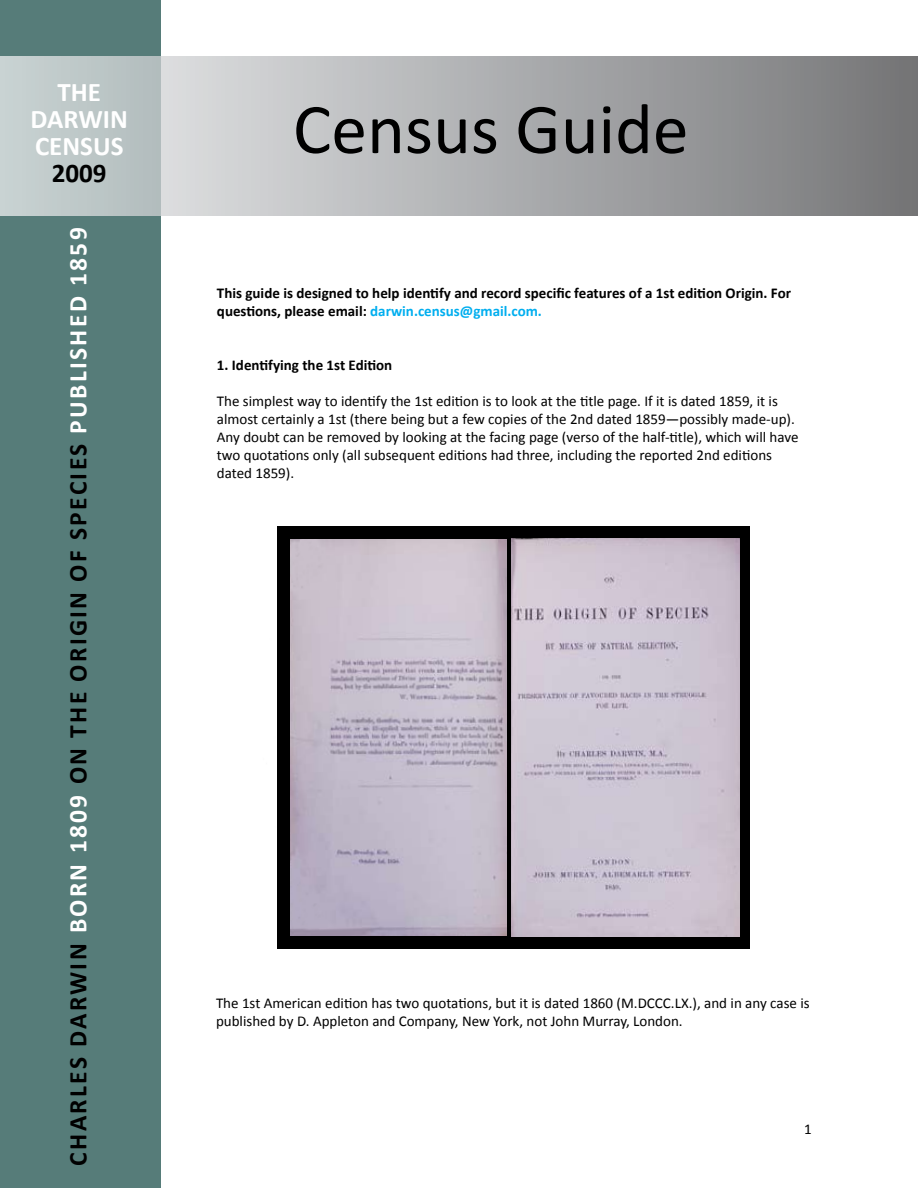
<style>
.page{position:relative;width:918px;height:1188px;background:#fff}
.page>*{position:absolute;margin:0;border:0;box-sizing:border-box;transform-origin:0 0}
.t1{font:72px "Calibri";color:#000}
.t2{font:700 27px/27px "Calibri";color:#fff;text-align:center}
.t3{font:700 27px "Calibri";color:#000}
.t4{font:700 25.5px "Calibri";letter-spacing:.09em;color:#000}
.t5{font:15px/18px "Calibri";color:#000}
.t6{font:700 15px/18px "Calibri";color:#000}
.s1{color:#fff}
.s2{color:#00aeef}
.s3{color:#00a9e9}
</style>
<div class="page">
<div style="left:0;top:0;width:161px;height:1188px;background:#567c79"></div>
<svg style="left:0;top:56px;width:918px;height:159px;background:#adafb1"></svg>
<div style="left:277px;top:526px;width:473px;height:424px;background:#000"></div>
<img style="left:277px;top:539px;width:244px;height:411px">
<div style="left:282px;top:537px;width:7px;height:400px;background:#000"></div>
<div style="left:283px;top:936px;width:231px;height:10px;background:#000"></div>
<div style="left:507px;top:537px;width:21px;height:408px;background:#000"></div>
<img style="left:511px;top:539px;width:229px;height:397px">
<h2 class="t2" style="left:31px;top:78px;width:99px">THE<br>DARWIN<br>CENSUS</h2>
<h2 class="t3" style="left:52px;top:157px;width:56px">2009</h2>
<h3 class="t4" style="left:62px;top:1166px;width:940px;rotate:-90deg">CHARLES DARWIN <span class="s1">BORN 1809</span> ON THE ORIGIN OF SPECIES <span class="s1">PUBLISHED 1859</span></h3>
<h1 class="t1" style="left:293px;top:84px;width:397px">Census Guide</h1>
<p class="t6" style="left:217px;top:283px;width:576px">This guide is designed to help identify and record specific features of a 1st edition Origin. For questions, please email: <span class="s2">darwin.census@gmail.com</span><span class="s3">.</span></p>
<p class="t6" style="left:217px;top:355px;width:177px">1. Identifying the 1st Edition</p>
<p class="t5" style="left:217px;top:391px;width:583px">The simplest way to identify the 1st edition is to look at the title page. If it is dated 1859, it is almost certainly a 1st (there being but a few copies of the 2nd dated 1859―possibly made-up).<br>Any doubt can be removed by looking at the facing page (verso of the half-title), which will have two quotations only (all subsequent editions had three, including the reported 2nd editions dated 1859).</p>
<p class="t5" style="left:216px;top:993px;width:595px">The 1st American edition has two quotations, but it is dated 1860 (M.DCCC.LX.), and in any case is published by D. Appleton and Company, New York, not John Murray, London.</p>
<p class="t5" style="left:804px;top:1119px;width:9px">1</p>
</div>
